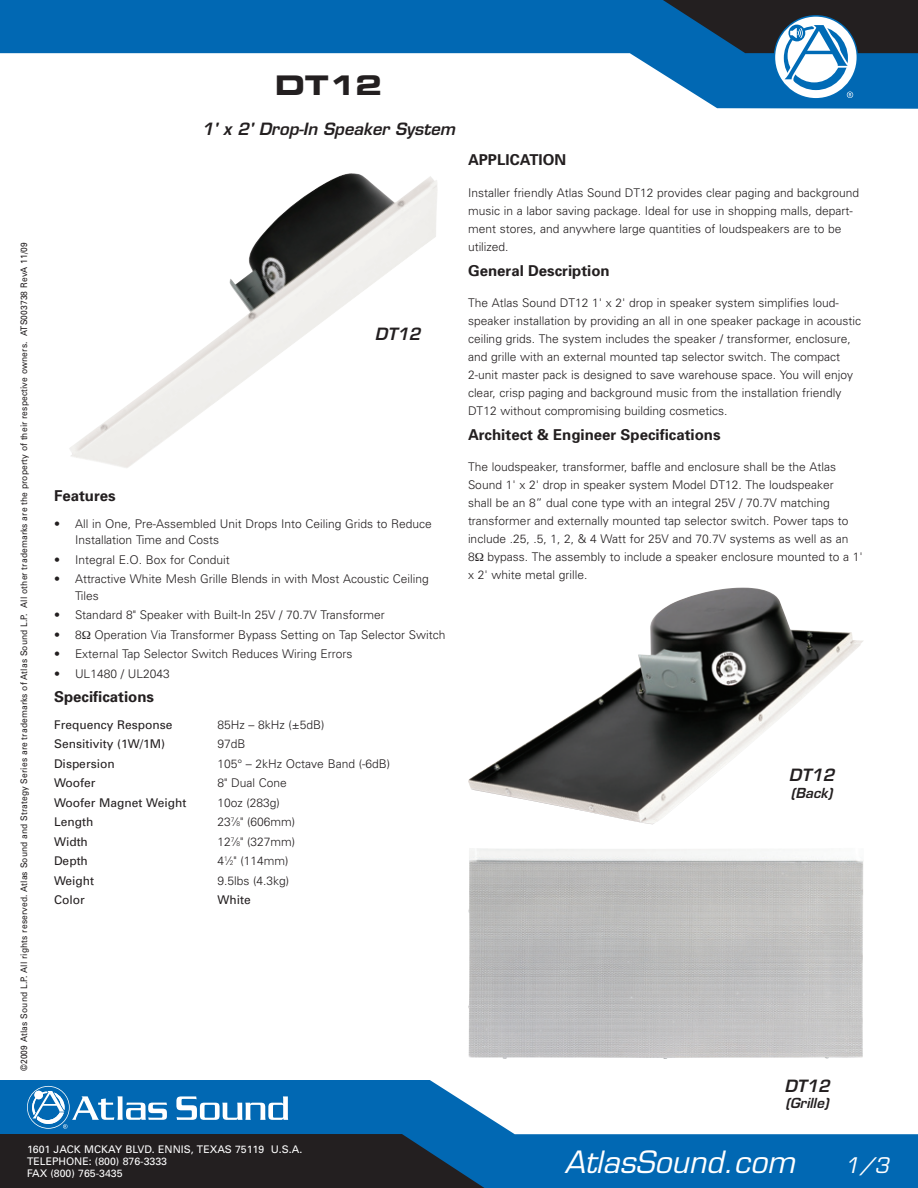
<style>
.page{position:relative;width:918px;height:1188px;background:#fff}
.page>*{position:absolute;margin:0;border:0;box-sizing:border-box;transform-origin:0 0}
.t1{font:italic 30px "Eurostile";color:#fff}
.Heading___8_8_8{font:27px "Eurostile Bold Extended Two";color:#231f20}
.t2{font:italic 21px "Eurostile";color:#fff}
.Sub_Heading___8_8_8{font:italic 600 16.5px "Eurostile";color:#231f20}
.Section_Heading___8{font:700 15px "Univers";color:#231f20}
.Sub_Heading___8_8_8-2{font:italic 600 13.5px "Eurostile";color:#231f20}
.Body_Copy___8_8_8{font:300 12px/18px "Univers";color:#231f20}
.Bullet_List___8_8_8{font:300 12px/16.5px "Univers";color:#231f20}
.Number_List{font:300 12px "Univers";color:#231f20}
.Number_List-2{font:12px "Univers";color:#231f20}
.t3{font:10.5px "Univers";color:#fff}
.t4{font:9px "Univers";letter-spacing:.015em;color:#231f20;scale:.94 1}
.s1{font-size:6.6px}
</style>
<div class="page">
<svg style="left:0;top:1080px;width:918px;height:108px;fill:#0168b3"></svg>
<svg style="left:0;top:1086px;width:484px;height:102px;background:#214e70"></svg>
<svg style="left:0;top:0;width:918px;height:109px"></svg>
<svg style="left:663px;top:0;width:255px;height:98px;background:#36678b"></svg>
<img style="left:69px;top:173px;width:369px;height:295px">
<img style="left:468px;top:848px;width:395px;height:211px">
<img style="left:468px;top:588px;width:395px;height:236px">
<p class="t4" style="left:19px;top:1071px;width:883px;rotate:-90deg">©2009 Atlas Sound L.P. All rights reserved. Atlas Sound and Strategy Series are trademarks of Atlas Sound L.P. All other trademarks are the property of their respective owners. ATS003738 RevA 11/09</p>
<p class="Heading___8_8_8" style="left:275px;top:66px;width:109px">DT12</p>
<p class="Sub_Heading___8_8_8" style="left:202px;top:119px;width:255px">1' x 2' Drop-In Speaker System</p>
<p class="Sub_Heading___8_8_8" style="left:375px;top:324px;width:47px">DT12</p>
<p class="Section_Heading___8" style="left:54px;top:486px;width:63px">Features</p>
<p class="Bullet_List___8_8_8" style="left:75px;top:515px;width:358px;text-indent:-21px">• All in One, Pre-Assembled Unit Drops Into Ceiling Grids to Reduce<br>Installation Time and Costs</p>
<p class="Bullet_List___8_8_8" style="left:54px;top:551px;width:177px">• Integral E.O. Box for Conduit</p>
<p class="Bullet_List___8_8_8" style="left:75px;top:570px;width:355px;text-indent:-21px">• Attractive White Mesh Grille Blends in with Most Acoustic Ceiling<br>Tiles</p>
<p class="Bullet_List___8_8_8" style="left:54px;top:606px;width:332px">• Standard 8" Speaker with Built-In 25V / 70.7V Transformer</p>
<p class="Bullet_List___8_8_8" style="left:54px;top:626px;width:393px">• 8 Operation Via Transformer Bypass Setting on Tap Selector Switch</p>
<p class="Bullet_List___8_8_8" style="left:54px;top:645px;width:300px">• External Tap Selector Switch Reduces Wiring Errors</p>
<p class="Bullet_List___8_8_8" style="left:54px;top:665px;width:117px">• UL1480 / UL2043</p>
<p class="Section_Heading___8" style="left:54px;top:687px;width:102px">Specifications</p>
<p class="Number_List-2" style="left:54px;top:717px;width:120px">Frequency Response</p>
<p class="Number_List" style="left:218px;top:717px;width:108px">85Hz – 8kHz (±5dB)</p>
<p class="Number_List-2" style="left:54px;top:737px;width:113px">Sensitivity (1W/1M)</p>
<p class="Number_List" style="left:218px;top:737px;width:30px">97dB</p>
<p class="Number_List-2" style="left:54px;top:756px;width:62px">Dispersion</p>
<p class="Number_List" style="left:218px;top:756px;width:174px">105° – 2kHz Octave Band (-6dB)</p>
<p class="Number_List-2" style="left:54px;top:776px;width:43px">Woofer</p>
<p class="Number_List" style="left:218px;top:776px;width:71px">8" Dual Cone</p>
<p class="Number_List-2" style="left:54px;top:795px;width:134px">Woofer Magnet Weight</p>
<p class="Number_List" style="left:218px;top:795px;width:64px">10oz (283g)</p>
<p class="Number_List-2" style="left:54px;top:815px;width:41px">Length</p>
<p class="Number_List" style="left:218px;top:815px;width:79px">23<sup>7</sup>⁄<span class="s1">8</span>" (606mm)</p>
<p class="Number_List-2" style="left:54px;top:834px;width:35px">Width</p>
<p class="Number_List" style="left:218px;top:834px;width:79px">12<sup>7</sup>⁄<span class="s1">8</span>" (327mm)</p>
<p class="Number_List-2" style="left:54px;top:854px;width:35px">Depth</p>
<p class="Number_List" style="left:218px;top:854px;width:73px">4<sup>1</sup>⁄<span class="s1">2</span>" (114mm)</p>
<p class="Number_List-2" style="left:54px;top:873px;width:42px">Weight</p>
<p class="Number_List" style="left:218px;top:873px;width:73px">9.5lbs (4.3kg)</p>
<p class="Number_List-2" style="left:54px;top:893px;width:32px">Color</p>
<p class="Number_List-2" style="left:218px;top:893px;width:35px">White</p>
<p class="Section_Heading___8" style="left:468px;top:150px;width:100px">APPLICATION</p>
<p class="Body_Copy___8_8_8" style="left:468px;top:183px;width:393px">Installer friendly Atlas Sound DT12 provides clear paging and background music in a labor saving package. Ideal for use in shopping malls, depart&shy;ment stores, and anywhere large quantities of loudspeakers are to be utilized.</p>
<p class="Section_Heading___8" style="left:468px;top:261px;width:143px">General Description</p>
<p class="Body_Copy___8_8_8" style="left:468px;top:293px;width:395px">The Atlas Sound DT12 1' x 2' drop in speaker system simplifies loud&shy;speaker installation by providing an all in one speaker package in acoustic ceiling grids. The system includes the speaker / transformer, enclosure, and grille with an external mounted tap selector switch. The compact 2-unit master pack is designed to save warehouse space. You will enjoy clear, crisp paging and background music from the installation friendly DT12 without compromising building cosmetics.</p>
<p class="Section_Heading___8" style="left:468px;top:425px;width:254px">Architect &amp; Engineer Specifications</p>
<p class="Body_Copy___8_8_8" style="left:468px;top:458px;width:396px">The loudspeaker, transformer, baffle and enclosure shall be the Atlas Sound 1' x 2' drop in speaker system Model DT12. The loudspeaker<br>shall be an 8” dual cone type with an integral 25V / 70.7V matching transformer and externally mounted tap selector switch. Power taps to include .25, .5, 1, 2, &amp; 4 Watt for 25V and 70.7V systems as well as an<br>8 bypass. The assembly to include a speaker enclosure mounted to a 1' x 2' white metal grille.</p>
<p class="Sub_Heading___8_8_8" style="left:789px;top:765px;width:47px">DT12</p>
<p class="Sub_Heading___8_8_8-2" style="left:791px;top:784px;width:43px">(Back)</p>
<p class="Sub_Heading___8_8_8" style="left:784px;top:1075px;width:47px">DT12</p>
<p class="Sub_Heading___8_8_8-2" style="left:785px;top:1095px;width:45px">(Grille)</p>
<p class="t3" style="left:27px;top:1143px;width:277px">1601 JACK MCKAY BLVD. ENNIS, TEXAS 75119 U.S.A.</p>
<p class="t3" style="left:27px;top:1155px;width:142px">TELEPHONE: (800) 876-3333</p>
<p class="t3" style="left:27px;top:1167px;width:97px">FAX (800) 765-3435</p>
<p class="t1" style="left:564px;top:1144px;width:232px">AtlasSound.com</p>
<p class="t2" style="left:845px;top:1153px;width:46px">1/3</p>
</div>
